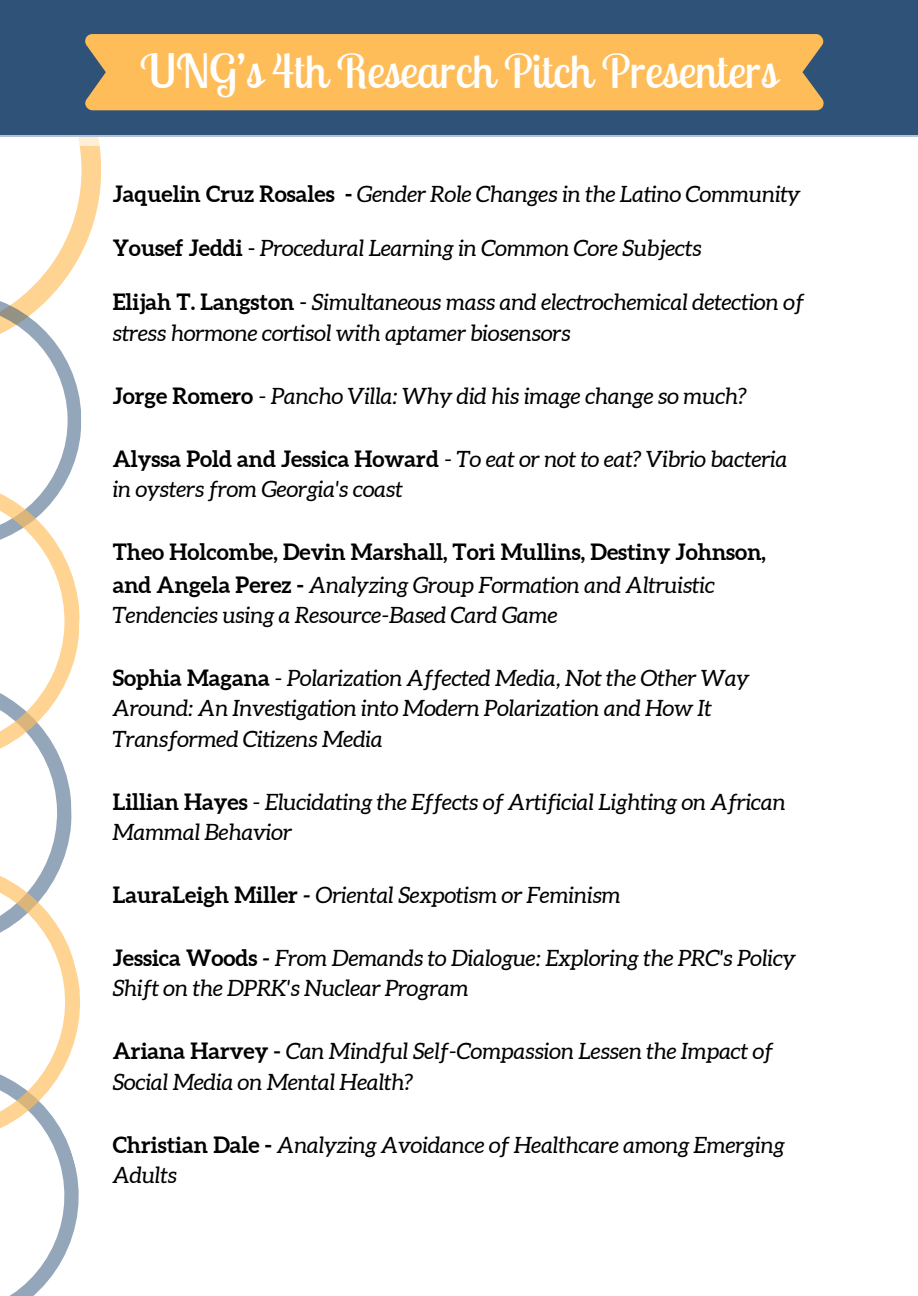
<style>
.page{position:relative;width:918px;height:1296px;background:#fff}
.page>*{position:absolute;margin:0;border:0;box-sizing:border-box;transform-origin:0 0}
.t1{font:46.5px "Lobster Two";color:#fff}
.t2{font:italic 22.35px/30.3px "Aleo";color:#000}
.t3{font:700 22.35px/32.7px "Aleo";color:#000}
.s1{font-weight:700;font-style:normal}
.s2{font-style:normal}
.s3{font-weight:400;font-style:italic}
.s4{font-weight:700}
</style>
<div class="page">
<div style="left:0;top:0;width:918px;height:136px;background:#2f5278"></div>
<svg style="left:0;top:110px;width:111px;height:1186px"></svg>
<div style="left:85px;top:34px;width:738px;height:76px;background:#ffbd59"></div>
<div style="left:0;top:136px;width:918px;height:10px;background:#fff"></div>
<p class="t1" style="left:140px;top:42px;width:638px">UNG’s 4th Research Pitch Presenters</p>
<p class="t2" style="left:113px;top:179px;width:689px"><span class="s1">Jaquelin Cruz Rosales -</span> Gender Role Changes in the Latino Community</p>
<p class="t2" style="left:113px;top:233px;width:590px"><span class="s1">Yousef Jeddi</span> <span class="s2">-</span> Procedural Learning in Common Core Subjects</p>
<p class="t2" style="left:113px;top:287px;width:693px"><span class="s1">Elijah T. Langston</span> <span class="s2">-</span> Simultaneous mass and electrochemical detection of stress hormone cortisol with aptamer biosensors</p>
<p class="t2" style="left:113px;top:380px;width:636px"><span class="s1">Jorge Romero</span> - Pancho Villa: Why did his image change so much?</p>
<p class="t2" style="left:113px;top:443px;width:676px"><span class="s1">Alyssa Pold and Jessica Howard</span> - To eat or not to eat? Vibrio bacteria in oysters from Georgia's coast</p>
<p class="t3" style="left:113px;top:535px;width:655px">Theo Holcombe, Devin Marshall, Tori Mullins, Destiny Johnson, and Angela Perez - <span class="s3">Analyzing Group Formation and Altruistic</span></p>
<p class="t2" style="left:113px;top:600px;width:446px">Tendencies using a Resource-Based Card Game</p>
<p class="t2" style="left:113px;top:663px;width:638px"><span class="s1">Sophia Magana</span> - Polarization Affected Media, Not the Other Way<br>Around: An Investigation into Modern Polarization and How It<br>Transformed Citizens Media</p>
<p class="t2" style="left:113px;top:787px;width:675px"><span class="s1">Lillian Hayes</span> - Elucidating the Effects of Artificial Lighting on African<br>Mammal Behavior</p>
<p class="t2" style="left:113px;top:880px;width:510px"><span class="s1">LauraLeigh Miller</span> <span class="s4">-</span> Oriental Sexpotism or Feminism</p>
<p class="t2" style="left:113px;top:943px;width:684px"><span class="s1">Jessica Woods</span> <span class="s4">-</span> From Demands to Dialogue: Exploring the PRC's Policy<br>Shift on the DPRK's Nuclear Program</p>
<p class="t2" style="left:113px;top:1036px;width:662px"><span class="s1">Ariana Harvey</span> <span class="s4">-</span> Can Mindful Self-Compassion Lessen the Impact of<br>Social Media on Mental Health?</p>
<p class="t2" style="left:113px;top:1130px;width:673px"><span class="s1">Christian Dale -</span> Analyzing Avoidance of Healthcare among Emerging<br>Adults</p>
</div>
